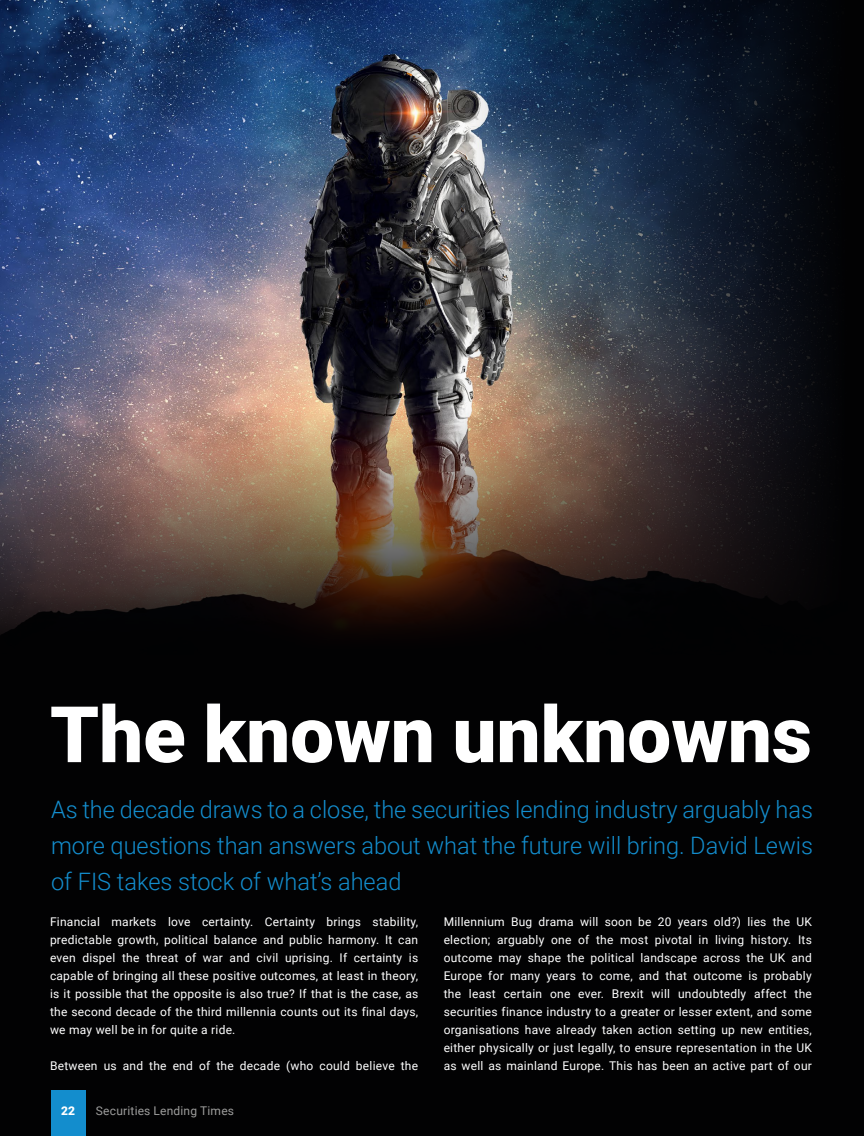
<style>
.page{position:relative;width:864px;height:1136px;background:#fff}
.page>*{position:absolute;margin:0;border:0;box-sizing:border-box;transform-origin:0 0}
.t1{font:900 78px "Roboto";color:#fff}
.t2{font:300 24px/36px "Roboto";color:#138dcd;text-align:justify}
.t3{font:12px/18px "Roboto";letter-spacing:.02em;color:#fff;text-align:justify}
.t4{font:12px "Roboto";letter-spacing:.015em;color:#9d9d9c}
.t5{font:900 12px "Roboto";color:#fff}
</style>
<div class="page">
<img style="left:0;top:0;width:863px;height:1135px">
<div style="left:51px;top:1090px;width:34px;height:45px;background:#138dcd"></div>
<h1 class="t1" style="left:50px;top:679px;width:763px">The known unknowns</h1>
<h2 class="t2" style="left:51px;top:790px;width:763px">As the decade draws to a close, the securities lending industry arguably has more questions than answers about what the future will bring. David Lewis of FIS takes stock of what’s ahead</h2>
<p class="t3" style="left:50px;top:912px;width:369px">Financial markets love certainty. Certainty brings stability, predictable growth, political balance and public harmony. It can even dispel the threat of war and civil uprising. If certainty is capable of bringing all these positive outcomes, at least in theory, is it possible that the opposite is also true? If that is the case, as the second decade of the third millennia counts out its final days, we may well be in for quite a ride.</p>
<p class="t3" style="left:50px;top:1056px;width:369px">Between us and the end of the decade (who could believe the</p>
<p class="t5" style="left:61px;top:1102px;width:15px">22</p>
<p class="t4" style="left:96px;top:1102px;width:140px">Securities Lending Times</p>
<p class="t3" style="left:443px;top:912px;width:369px">Millennium Bug drama will soon be 20 years old?) lies the UK election; arguably one of the most pivotal in living history. Its outcome may shape the political landscape across the UK and Europe for many years to come, and that outcome is probably the least certain one ever. Brexit will undoubtedly affect the securities finance industry to a greater or lesser extent, and some organisations have already taken action setting up new entities, either physically or just legally, to ensure representation in the UK as well as mainland Europe. This has been an active part of our</p>
</div>
